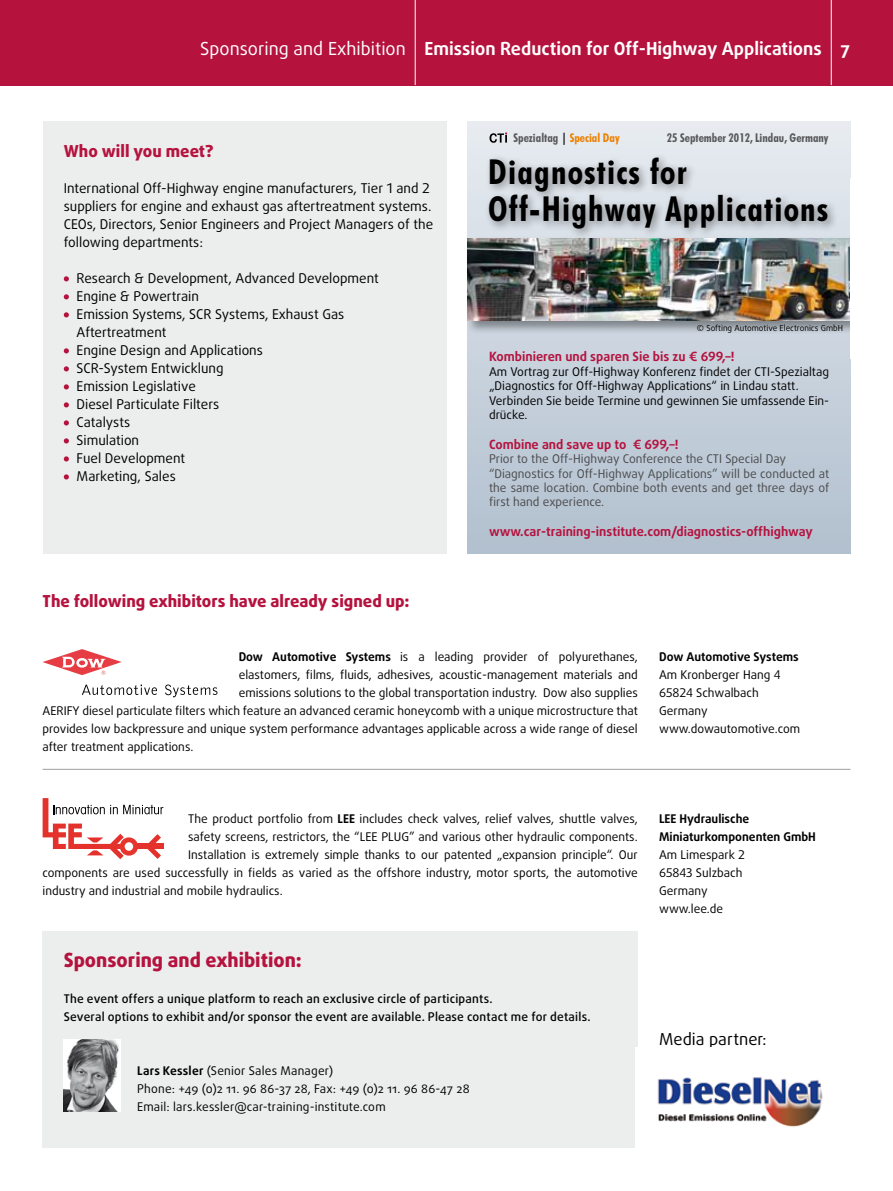
<style>
.page{position:relative;width:893px;height:1191px;background:#fff}
.page>*{position:absolute;margin:0;border:0;box-sizing:border-box;transform-origin:0 0}
.t1{font:700 condensed 34.5px/37.5px "Futura BT";letter-spacing:.035em;color:#000}
.t2{font:800 19.5px "Daxline Pro";color:#b5123e}
.t3{font:700 18px "Daxline Pro";color:#fff}
.t4{font:800 16.5px "Daxline Pro";color:#b5123e}
.t5{font:16.5px "Daxline Pro";letter-spacing:.005em;color:#000}
.t6{font:13.5px/18px "Daxline Pro";color:#000}
.t7{font:700 12.75px "Daxline Pro";color:#b5123e}
.t8{font:700 condensed 12.15px "Futura BT";color:#58585a}
.t9{font:12px/18px "Daxline Pro";color:#000}
.t10{font:12px/14.4px "Daxline Pro";color:#4b4b4d}
.t11{font:500 12px/18px "Daxline Pro";letter-spacing:.015em;color:#000}
.t12{font:700 12px/18px "Daxline Pro";color:#000}
.t13{font:8.25px "Daxline Pro";color:#000}
.s1{font-weight:400}
.s2{color:#000}
.s3{color:#ee7f00}
.s4{font-weight:700}
</style>
<div class="page">
<div style="left:0;top:0;width:893px;height:85px;background:#b5123e"></div>
<hr style="left:415px;top:0;width:1px;height:85px;background:#fff">
<hr style="left:831px;top:0;width:1px;height:85px;background:#fff">
<svg style="left:43px;top:649px;width:79px;height:26px"></svg>
<svg style="left:82px;top:684px;width:75px;height:11px"></svg>
<svg style="left:165px;top:684px;width:52px;height:13px"></svg>
<div style="left:135px;top:844px;width:29px;height:5px;background:#e4312b"></div>
<svg style="left:43px;top:798px;width:120px;height:61px"></svg>
<hr style="left:43px;top:769px;width:807px;height:1px;background:#9c9e9f">
<div style="left:43px;top:931px;width:595px;height:216px;background:#eceded"></div>
<img style="left:64px;top:1039px;width:56px;height:72px">
<div style="left:43px;top:121px;width:403px;height:432px;background:#eceded"></div>
<svg style="left:468px;top:121px;width:382px;height:432px;background:#c4cfda"></svg>
<svg style="left:64px;top:276px;width:5px;height:5px"></svg>
<svg style="left:64px;top:294px;width:5px;height:5px"></svg>
<svg style="left:64px;top:312px;width:5px;height:5px"></svg>
<svg style="left:64px;top:348px;width:5px;height:5px"></svg>
<svg style="left:64px;top:366px;width:5px;height:5px"></svg>
<svg style="left:64px;top:384px;width:5px;height:5px"></svg>
<svg style="left:64px;top:402px;width:5px;height:5px"></svg>
<svg style="left:64px;top:420px;width:5px;height:5px"></svg>
<svg style="left:64px;top:438px;width:5px;height:5px"></svg>
<svg style="left:64px;top:456px;width:5px;height:5px"></svg>
<svg style="left:64px;top:474px;width:5px;height:5px"></svg>
<div style="left:465px;top:236px;width:400px;height:98px;background:#000;opacity:.4"></div>
<img style="left:468px;top:239px;width:382px;height:81px">
<div style="left:484px;top:152px;width:354px;height:87px;background:#000;opacity:.4"></div>
<svg style="left:489px;top:132px;width:18px;height:11px"></svg>
<div style="left:850px;top:179px;width:31px;height:180px;background:#fff"></div>
<img style="left:636px;top:1048px;width:187px;height:99px">
<h3 class="t3" style="left:200px;top:37px;width:652px"><span class="s1">Sponsoring and Exhibition</span> Emission Reduction for Off-Highway Applications 7</h3>
<h3 class="t4" style="left:64px;top:140px;width:151px">Who will you meet?</h3>
<p class="t6" style="left:64px;top:179px;width:371px">International Off-Highway engine manufacturers, Tier 1 and 2 suppliers for engine and exhaust gas aftertreatment systems.<br>CEOs, Directors, Senior Engineers and Project Managers of the following departments:</p>
<p class="t6" style="left:77px;top:269px;width:304px">Research &amp; Development, Advanced Development<br>Engine &amp; Powertrain<br>Emission Systems, SCR Systems, Exhaust Gas<br>Aftertreatment<br>Engine Design and Applications<br>SCR-System Entwicklung<br>Emission Legislative<br>Diesel Particulate Filters<br>Catalysts<br>Simulation<br>Fuel Development<br>Marketing, Sales</p>
<h3 class="t4" style="left:43px;top:590px;width:369px">The following exhibitors have already signed up:</h3>
<p class="t8" style="left:514px;top:130px;width:107px">Spezialtag <span class="s2">|</span> <span class="s3">Special Day</span></p>
<p class="t8" style="left:667px;top:130px;width:163px">25 September 2012, Lindau, Germany</p>
<h1 class="t1" style="left:488px;top:153px;width:342px">Diagnostics for<br>Off-Highway Applications</h1>
<p class="t13" style="left:697px;top:322px;width:148px">© Softing Automotive Electronics GmbH</p>
<p class="t7" style="left:489px;top:348px;width:247px">Kombinieren und sparen Sie bis zu € 699,–!</p>
<p class="t9" style="left:489px;top:364px;width:342px;line-height:14.4px">Am Vortrag zur Off-Highway Konferenz findet der CTI-Spezialtag „Diagnostics for Off-Highway Applications“ in Lindau statt.<br>Verbinden Sie beide Termine und gewinnen Sie umfassende Ein&shy;drücke.</p>
<p class="t7" style="left:489px;top:436px;width:191px">Combine and save up to € 699,–!</p>
<p class="t10" style="left:489px;top:452px;width:342px">Prior to the Off-Highway Conference the CTI Special Day “Diagnostics for Off-Highway Applications” will be conducted at the same location. Combine both events and get three days of first hand experience.</p>
<p class="t7" style="left:489px;top:523px;width:325px">www.car-training-institute.com/diagnostics-offhighway</p>
<p class="t9" style="left:239px;top:648px;width:401px"><span class="s4">Dow Automotive Systems</span> is a leading provider of polyurethanes,</p>
<p class="t9" style="left:239px;top:666px;width:401px">elastomers, films, fluids, adhesives, acoustic-management materials and</p>
<p class="t9" style="left:239px;top:684px;width:401px">emissions solutions to the global transportation industry. Dow also supplies</p>
<p class="t9" style="left:43px;top:702px;width:597px">AERIFY diesel particulate filters which feature an advanced ceramic honeycomb with a unique microstructure that</p>
<p class="t9" style="left:43px;top:720px;width:597px">provides low backpressure and unique system performance advantages applicable across a wide range of diesel</p>
<p class="t9" style="left:42px;top:738px;width:152px">after treatment applications.</p>
<p class="t12" style="left:659px;top:648px;width:141px">Dow Automotive Systems</p>
<p class="t9" style="left:659px;top:666px;width:143px">Am Kronberger Hang 4<br>65824 Schwalbach<br>Germany www.dowautomotive.com</p>
<p class="t9" style="left:188px;top:810px;width:451px">The product portfolio from <span class="s4">LEE</span> includes check valves, relief valves, shuttle valves,</p>
<p class="t9" style="left:188px;top:828px;width:451px">safety screens, restrictors, the “LEE PLUG” and various other hydraulic components.</p>
<p class="t9" style="left:188px;top:846px;width:451px">Installation is extremely simple thanks to our patented „expansion principle“. Our</p>
<p class="t9" style="left:42px;top:864px;width:597px">components are used successfully in fields as varied as the offshore industry, motor sports, the automotive</p>
<p class="t9" style="left:42px;top:882px;width:242px">industry and industrial and mobile hydraulics.</p>
<h2 class="t2" style="left:64px;top:947px;width:240px">Sponsoring and exhibition:</h2>
<p class="t11" style="left:64px;top:990px;width:528px">The event offers a unique platform to reach an exclusive circle of participants.<br>Several options to exhibit and/or sponsor the event are available. Please contact me for details.</p>
<p class="t9" style="left:137px;top:1062px;width:334px"><span class="s4">Lars Kessler</span> (Senior Sales Manager)<br>Phone: +49 (0)2 11. 96 86-37 28, Fax: +49 (0)2 11. 96 86-47 28<br>Email: lars.kessler@car-training-institute.com</p>
<p class="t12" style="left:659px;top:810px;width:158px">LEE Hydraulische<br>Miniaturkomponenten GmbH</p>
<p class="t9" style="left:659px;top:846px;width:88px">Am Limespark 2<br>65843 Sulzbach<br>Germany www.lee.de</p>
<h3 class="t5" style="left:659px;top:1028px;width:109px">Media partner:</h3>
</div>
